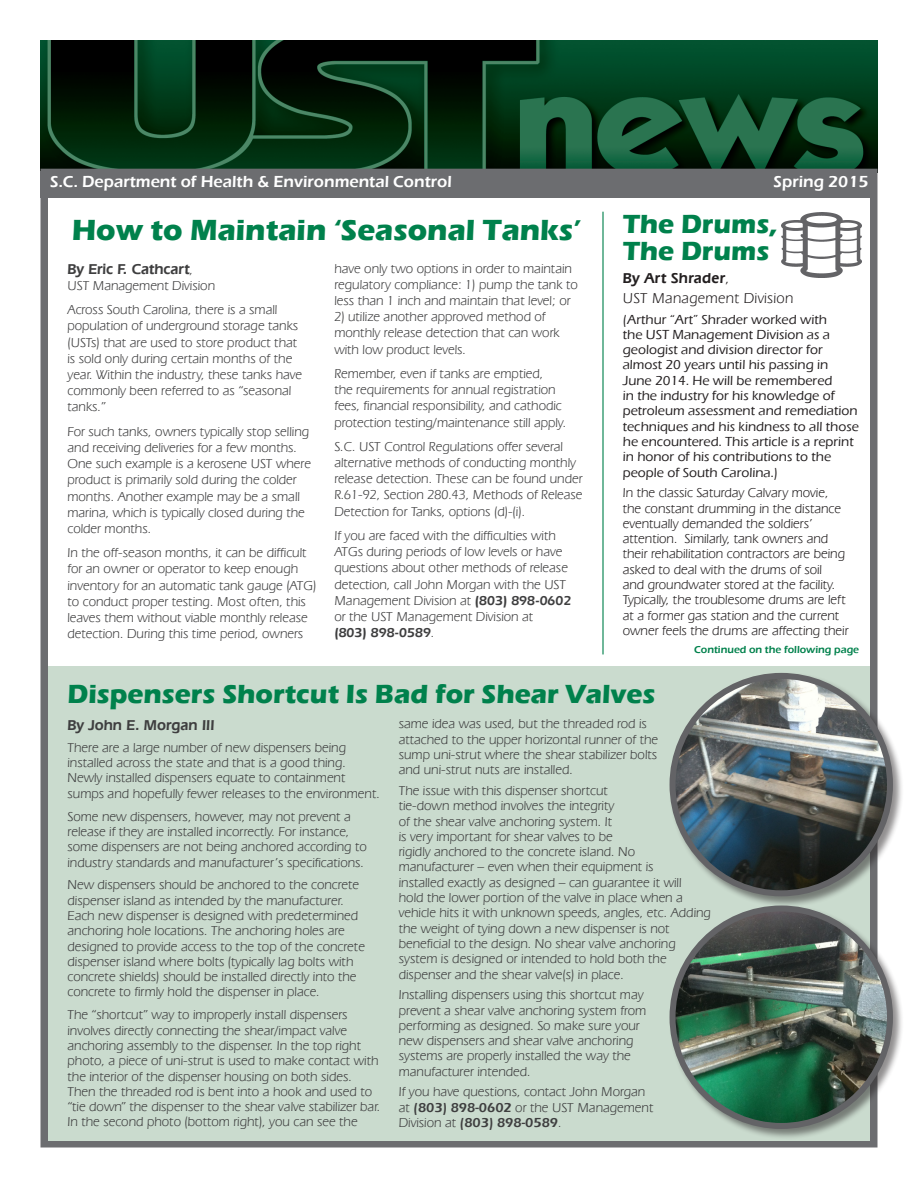
<style>
.page{position:relative;width:918px;height:1188px;background:#fff}
.page>*{position:absolute;margin:0;border:0;box-sizing:border-box;transform-origin:0 0}
.Article_Header{font:700 30px "Eras ITC";color:#00814c}
.Article_Header-2{font:700 27px/27px "Eras ITC";color:#00814c}
.t1{font:600 16.5px "Eras ITC";color:#fff}
.Article_byline{font:15px/19.8px "Eras IT Cby BT";letter-spacing:.02em;color:#231f20}
.Article_byline-2{font:600 15px "Eras IT Cby BT";color:#3e3e3f}
.body_txt{font:13.5px/15.3px "Eras IT Cby BT";color:#3e3e3f}
.body_txt-2{font:13.5px/15.3px "Eras IT Cby BT";color:#231f20}
.body_txt-3{font:500 13.5px/15.3px "Eras ITC";color:#231f20}
.Article_byline-3{font:13.5px "Eras IT Cby BT";color:#3e3e3f}
.t2{font:600 10.5px "Eras ITC";color:#00814c}
.s1{font-weight:600}
.s2{font-weight:400;font-size:13.5px}
.s3{font-family:"Eras ITC";font-weight:600}
</style>
<div class="page">
<img style="left:40px;top:40px;width:838px;height:129px">
<div style="left:40px;top:169px;width:838px;height:979px;border:8px solid #6c6d70"></div>
<div style="left:40px;top:172px;width:838px;height:26px;background:#6c6d70"></div>
<div style="left:48px;top:666px;width:822px;height:474px;background:#cadbce"></div>
<div style="left:669px;top:672px;width:235px;height:236px;background:#231f20;opacity:.5"></div>
<img style="left:673px;top:676px;width:217px;height:217px;border-radius:108px">
<div style="left:670px;top:673px;width:223px;height:223px;border:6px solid #636366;border-radius:50%"></div>
<img style="left:782px;top:212px;width:80px;height:65px">
<div style="left:669px;top:905px;width:235px;height:235px;background:#231f20;opacity:.5"></div>
<img style="left:673px;top:909px;width:217px;height:217px;border-radius:109px">
<div style="left:670px;top:906px;width:223px;height:223px;border:6px solid #636366;border-radius:50%"></div>
<hr style="left:602px;top:212px;width:2px;height:442px;background:#00814c">
<p class="t1" style="left:50px;top:173px;width:403px">S.C. Department of Health &amp; Environmental Control</p>
<p class="t1" style="left:774px;top:173px;width:96px">Spring 2015</p>
<p class="Article_Header-2" style="left:623px;top:210px;width:156px">The Drums,<br>The Drums</p>
<p class="Article_byline" style="left:623px;top:268px;width:172px"><span class="s1">By Art Shrader</span>,<br>UST Management Division</p>
<p class="body_txt-3" style="left:623px;top:312px;width:238px">(Arthur “Art” Shrader worked with<br>the UST Management Division as a geologist and division director for almost 20 years until his passing in June 2014. He will be remembered<br>in the industry for his knowledge of petroleum assessment and remediation techniques and his kindness to all those he encountered. This article is a reprint in honor of his contributions to the people of South Carolina.)</p>
<p class="body_txt-2" style="left:623px;top:485px;width:227px">In the classic Saturday Calvary movie, the constant drumming in the distance eventually demanded the soldiers’ attention. Similarly, tank owners and their rehabilitation contractors are being asked to deal with the drums of soil<br>and groundwater stored at the facility.<br>Typically, the troublesome drums are left at a former gas station and the current owner feels the drums are affecting their</p>
<p class="t2" style="left:694px;top:643px;width:167px">Continued on the following page</p>
<p class="Article_Header" style="left:72px;top:213px;width:511px">How to Maintain ‘Seasonal Tanks’</p>
<p class="Article_byline-2" style="left:68px;top:260px;width:127px">By Eric F. Cathcart<span class="s2">,</span></p>
<p class="Article_byline-3" style="left:68px;top:277px;width:149px">UST Management Division</p>
<p class="body_txt" style="left:68px;top:301px;width:236px;line-height:16.2px">Across South Carolina, there is a small population of underground storage tanks (USTs) that are used to store product that is sold only during certain months of the year. Within the industry, these tanks have commonly been referred to as “seasonal tanks.”</p>
<p class="body_txt" style="left:68px;top:423px;width:245px;line-height:16.2px">For such tanks, owners typically stop selling and receiving deliveries for a few months.<br>One such example is a kerosene UST where product is primarily sold during the colder months. Another example may be a small marina, which is typically closed during the colder months.</p>
<p class="body_txt" style="left:68px;top:544px;width:250px;line-height:16.2px">In the off-season months, it can be difficult for an owner or operator to keep enough inventory for an automatic tank gauge (ATG) to conduct proper testing. Most often, this leaves them without viable monthly release detection. During this time period, owners</p>
<p class="body_txt" style="left:334px;top:260px;width:245px;line-height:16.2px">have only two options in order to maintain regulatory compliance: 1) pump the tank to less than 1 inch and maintain that level; or</p>
<p class="body_txt" style="left:334px;top:308px;width:227px;line-height:16.2px">2) utilize another approved method of monthly release detection that can work with low product levels.</p>
<p class="body_txt" style="left:334px;top:365px;width:233px;line-height:16.2px">Remember, even if tanks are emptied,<br>the requirements for annual registration fees, financial responsibility, and cathodic protection testing/maintenance still apply.</p>
<p class="body_txt" style="left:334px;top:438px;width:250px;line-height:16.2px">S.C. UST Control Regulations offer several alternative methods of conducting monthly release detection. These can be found under R.61-92, Section 280.43, Methods of Release Detection for Tanks, options (d)-(i).</p>
<p class="body_txt" style="left:334px;top:527px;width:239px;line-height:16.2px">If you are faced with the difficulties with ATGs during periods of low levels or have questions about other methods of release detection, call John Morgan with the UST Management Division at <span class="s1">(803) 898-0602 </span>or the UST Management Division at<br><span class="s1">(803) 898-0589</span>.</p>
<p class="Article_Header-2" style="left:68px;top:680px;width:590px">Dispensers Shortcut Is Bad for Shear Valves</p>
<p class="Article_byline-2" style="left:68px;top:715px;width:149px">By John E. Morgan III</p>
<p class="body_txt" style="left:68px;top:740px;width:314px">There are a large number of new dispensers being installed across the state and that is a good thing.<br>Newly installed dispensers equate to containment sumps and hopefully fewer releases to the environment.</p>
<p class="body_txt" style="left:68px;top:808px;width:301px">Some new dispensers, however, may not prevent a release if they are installed incorrectly. For instance, some dispensers are not being anchored according to industry standards and manufacturer’s specifications.</p>
<p class="body_txt" style="left:68px;top:877px;width:299px">New dispensers should be anchored to the concrete dispenser island as intended by the manufacturer.<br>Each new dispenser is designed with predetermined anchoring hole locations. The anchoring holes are designed to provide access to the top of the concrete dispenser island where bolts (typically lag bolts with concrete shields) should be installed directly into the concrete to firmly hold the dispenser in place.</p>
<p class="body_txt" style="left:68px;top:1007px;width:314px">The “shortcut” way to improperly install dispensers involves directly connecting the shear/impact valve anchoring assembly to the dispenser. In the top right photo, a piece of uni-strut is used to make contact with the interior of the dispenser housing on both sides.<br>Then the threaded rod is bent into a hook and used to “tie down” the dispenser to the shear valve stabilizer bar.<br>In the second photo (bottom right), you can see the</p>
<p class="body_txt" style="left:399px;top:716px;width:261px">same idea was used, but the threaded rod is attached to the upper horizontal runner of the sump uni-strut where the shear stabilizer bolts and uni-strut nuts are installed.</p>
<p class="body_txt" style="left:399px;top:783px;width:314px">The issue with this dispenser shortcut<br>tie-down method involves the integrity<br>of the shear valve anchoring system. It<br>is very important for shear valves to be<br>rigidly anchored to the concrete island. No manufacturer – even when their equipment is<br>installed exactly as designed – can guarantee it will<br>hold the lower portion of the valve in place when a vehicle hits it with unknown speeds, angles, etc. Adding the weight of tying down a new dispenser is not beneficial to the design. No shear valve anchoring system is designed or intended to hold both the dispenser and the shear valve(s) in place.</p>
<p class="body_txt" style="left:399px;top:987px;width:249px">Installing dispensers using this shortcut may prevent a shear valve anchoring system from performing as designed. So make sure your new dispensers and shear valve anchoring systems are properly installed the way the manufacturer intended.</p>
<p class="body_txt" style="left:399px;top:1084px;width:256px">If you have questions, contact John Morgan at <span class="s3">(803) 898-0602</span> or the UST Management<br>Division at <span class="s3">(803) 898-0589</span>.</p>
</div>
